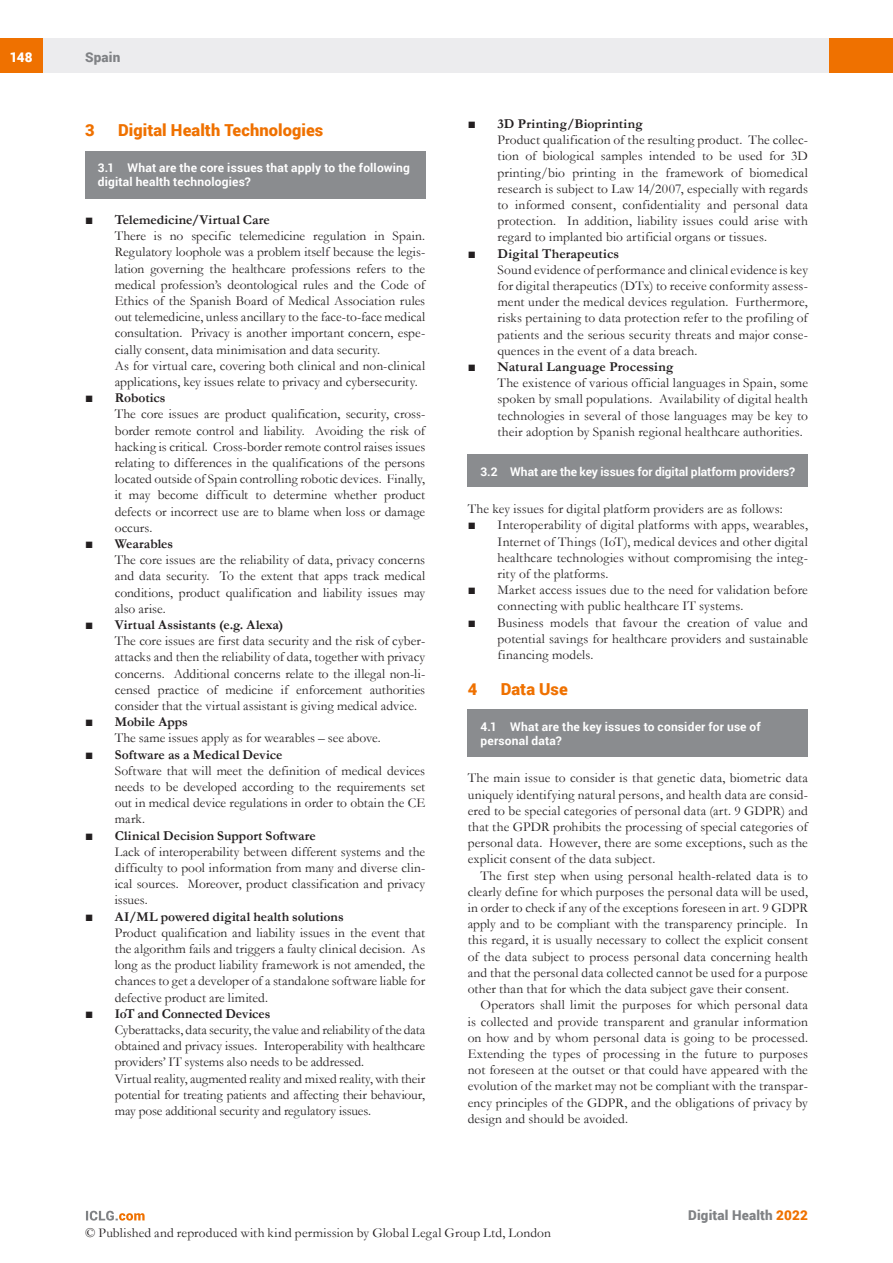
<style>
.page{position:relative;width:893px;height:1263px;background:#fff}
.page>*{position:absolute;margin:0;border:0;box-sizing:border-box;transform-origin:0 0}
.MS_Heading{font:900 16.5px "Roboto";letter-spacing:.005em;color:#ef7100}
.MS_-_Bullets_1{font:13.5px/16.2px "Garamond";letter-spacing:.005em;color:#231f20;text-align:justify}
.MS_Body_Text_-_Secon{font:13.5px/16.2px "Garamond";letter-spacing:.005em;color:#231f20;text-align:justify}
.MS_Body_Text_-_First{font:13.5px/16.2px "Garamond";letter-spacing:.005em;color:#231f20;text-align:justify}
.MS_-_Bullets_1-2{font:700 13.5px "Garamond";letter-spacing:.005em;color:#231f20}
.MS_-_Bullets_1-3{font:700 13.5px "Garamond";letter-spacing:.025em;color:#231f20}
.t1{font:900 13.5px "Roboto";letter-spacing:.015em;color:#808285}
.t2{font:900 13.5px "Roboto";color:#fff}
.MS_-_Question_follow{font:700 12px/14.4px "Roboto";letter-spacing:.015em;color:#fff}
.MS_-_Question{font:700 12px "Roboto";letter-spacing:-.005em;color:#fff}
.s1{color:#ef7100}
</style>
<div class="page">
<div style="left:43px;top:38px;width:786px;height:34px;background:#ececee"></div>
<div style="left:0;top:38px;width:43px;height:34px;background:#ef7100"></div>
<div style="left:829px;top:38px;width:64px;height:34px;background:#ef7100"></div>
<svg style="left:86px;top:1211px;width:59px;height:9px"></svg>
<div style="left:468px;top:455px;width:340px;height:32px;background:#8a8c8f"></div>
<div style="left:468px;top:709px;width:340px;height:48px;background:#8a8c8f"></div>
<div style="left:85px;top:151px;width:340px;height:47px;background:#8a8c8f"></div>
<p class="t2" style="left:10px;top:48px;width:24px">148</p>
<p class="t1" style="left:85px;top:48px;width:37px">Spain</p>
<p class="MS_Heading" style="left:85px;top:119px;width:11px">3</p>
<p class="MS_Heading" style="left:118px;top:119px;width:207px">Digital Health Technologies</p>
<p class="MS_-_Question_follow" style="left:98px;top:160px;width:314px">3.1 What are the core issues that apply to the following digital health technologies?</p>
<p class="MS_-_Bullets_1-2" style="left:85px;top:210px;width:186px">■ Telemedicine/Virtual Care</p>
<p class="MS_-_Bullets_1" style="left:115px;top:227px;width:312px">There is no specific telemedicine regulation in Spain.<br>Regulatory loophole was a problem itself because the legis&shy;lation governing the healthcare professions refers to the medical profession’s deontological rules and the Code of Ethics of the Spanish Board of Medical Association rules out telemedicine, unless ancillary to the face-to-face medical consultation. Privacy is another important concern, espe&shy;cially consent, data minimisation and data security.</p>
<p class="MS_-_Bullets_1" style="left:115px;top:357px;width:312px">As for virtual care, covering both clinical and non-clinical applications, key issues relate to privacy and cybersecurity.</p>
<p class="MS_-_Bullets_1-2" style="left:85px;top:389px;width:82px">■ Robotics</p>
<p class="MS_-_Bullets_1" style="left:115px;top:406px;width:312px">The core issues are product qualification, security, cross&shy;border remote control and liability. Avoiding the risk of hacking is critical. Cross-border remote control raises issues relating to differences in the qualifications of the persons located outside of Spain controlling robotic devices. Finally, it may become difficult to determine whether product defects or incorrect use are to blame when loss or damage occurs.</p>
<p class="MS_-_Bullets_1-2" style="left:85px;top:534px;width:90px">■ Wearables</p>
<p class="MS_-_Bullets_1" style="left:115px;top:551px;width:312px">The core issues are the reliability of data, privacy concerns and data security. To the extent that apps track medical conditions, product qualification and liability issues may also arise.</p>
<p class="MS_-_Bullets_1-2" style="left:85px;top:615px;width:200px">■ Virtual Assistants (e.g. Alexa)</p>
<p class="MS_-_Bullets_1" style="left:115px;top:632px;width:312px">The core issues are first data security and the risk of cyber&shy;attacks and then the reliability of data, together with privacy concerns. Additional concerns relate to the illegal non-li&shy;censed practice of medicine if enforcement authorities consider that the virtual assistant is giving medical advice.</p>
<p class="MS_-_Bullets_1-2" style="left:85px;top:713px;width:104px">■ Mobile Apps</p>
<p class="MS_-_Bullets_1" style="left:115px;top:730px;width:268px">The same issues apply as for wearables – see above.</p>
<p class="MS_-_Bullets_1-2" style="left:85px;top:745px;width:199px">■ Software as a Medical Device</p>
<p class="MS_-_Bullets_1" style="left:115px;top:762px;width:312px">Software that will meet the definition of medical devices needs to be developed according to the requirements set out in medical device regulations in order to obtain the CE mark.</p>
<p class="MS_-_Bullets_1-2" style="left:85px;top:826px;width:232px">■ Clinical Decision Support Software</p>
<p class="MS_-_Bullets_1" style="left:115px;top:843px;width:312px">Lack of interoperability between different systems and the difficulty to pool information from many and diverse clin&shy;ical sources. Moreover, product classification and privacy issues.</p>
<p class="MS_-_Bullets_1-2" style="left:85px;top:907px;width:260px">■ AI/ML powered digital health solutions</p>
<p class="MS_-_Bullets_1" style="left:115px;top:924px;width:312px">Product qualification and liability issues in the event that the algorithm fails and triggers a faulty clinical decision. As long as the product liability framework is not amended, the chances to get a developer of a standalone software liable for defective product are limited.</p>
<p class="MS_-_Bullets_1-2" style="left:85px;top:1004px;width:187px">■ IoT and Connected Devices</p>
<p class="MS_-_Bullets_1" style="left:115px;top:1021px;width:312px">Cyberattacks, data security, the value and reliability of the data obtained and privacy issues. Interoperability with healthcare providers’ IT systems also needs to be addressed.</p>
<p class="MS_-_Bullets_1" style="left:115px;top:1070px;width:312px">Virtual reality, augmented reality and mixed reality, with their potential for treating patients and affecting their behaviour, may pose additional security and regulatory issues.</p>
<p class="MS_-_Bullets_1-3" style="left:468px;top:114px;width:177px">■ 3D Printing/Bioprinting</p>
<p class="MS_-_Bullets_1" style="left:497px;top:131px;width:312px">Product qualification of the resulting product. The collec&shy;tion of biological samples intended to be used for 3D printing/bio printing in the framework of biomedical research is subject to Law 14/2007, especially with regards to informed consent, confidentiality and personal data protection. In addition, liability issues could arise with regard to implanted bio artificial organs or tissues.</p>
<p class="MS_-_Bullets_1-2" style="left:468px;top:244px;width:153px">■ Digital Therapeutics</p>
<p class="MS_-_Bullets_1" style="left:497px;top:261px;width:312px">Sound evidence of performance and clinical evidence is key for digital therapeutics (DTx) to receive conformity assess&shy;ment under the medical devices regulation. Furthermore, risks pertaining to data protection refer to the profiling of patients and the serious security threats and major conse&shy;quences in the event of a data breach.</p>
<p class="MS_-_Bullets_1-2" style="left:468px;top:357px;width:207px">■ Natural Language Processing</p>
<p class="MS_-_Bullets_1" style="left:497px;top:374px;width:312px">The existence of various official languages in Spain, some spoken by small populations. Availability of digital health technologies in several of those languages may be key to their adoption by Spanish regional healthcare authorities.</p>
<p class="MS_-_Question" style="left:480px;top:463px;width:316px">3.2 What are the key issues for digital platform providers?</p>
<p class="MS_Body_Text_-_First" style="left:468px;top:500px;width:316px">The key issues for digital platform providers are as follows:</p>
<p class="MS_-_Bullets_1" style="left:497px;top:517px;width:312px;text-indent:-30px">■ Interoperability of digital platforms with apps, wearables, Internet of Things (IoT), medical devices and other digital healthcare technologies without compromising the integ&shy;rity of the platforms.</p>
<p class="MS_-_Bullets_1" style="left:497px;top:581px;width:312px;text-indent:-30px">■ Market access issues due to the need for validation before connecting with public healthcare IT systems.</p>
<p class="MS_-_Bullets_1" style="left:497px;top:614px;width:312px;text-indent:-30px">■ Business models that favour the creation of value and potential savings for healthcare providers and sustainable financing models.</p>
<p class="MS_Heading" style="left:468px;top:677px;width:11px">4</p>
<p class="MS_Heading" style="left:501px;top:677px;width:68px">Data Use</p>
<p class="MS_-_Question_follow" style="left:480px;top:719px;width:282px">4.1 What are the key issues to consider for use of personal data?</p>
<p class="MS_Body_Text_-_First" style="left:468px;top:770px;width:342px">The main issue to consider is that genetic data, biometric data uniquely identifying natural persons, and health data are consid&shy;ered to be special categories of personal data (art. 9 GDPR) and that the GPDR prohibits the processing of special categories of personal data. However, there are some exceptions, such as the explicit consent of the data subject.</p>
<p class="MS_Body_Text_-_Secon" style="left:468px;top:867px;width:342px;text-indent:13px">The first step when using personal health-related data is to clearly define for which purposes the personal data will be used, in order to check if any of the exceptions foreseen in art. 9 GDPR apply and to be compliant with the transparency principle. In this regard, it is usually necessary to collect the explicit consent of the data subject to process personal data concerning health and that the personal data collected cannot be used for a purpose other than that for which the data subject gave their consent.</p>
<p class="MS_Body_Text_-_Secon" style="left:468px;top:996px;width:342px;text-indent:13px">Operators shall limit the purposes for which personal data is collected and provide transparent and granular information on how and by whom personal data is going to be processed.<br>Extending the types of processing in the future to purposes not foreseen at the outset or that could have appeared with the evolution of the market may not be compliant with the transpar&shy;ency principles of the GDPR, and the obligations of privacy by design and should be avoided.</p>
<p class="t1" style="left:688px;top:1206px;width:121px">Digital Health <span class="s1">2022</span></p>
<p class="MS_Body_Text_-_Secon" style="left:85px;top:1225px;width:467px">© Published and reproduced with kind permission by Global Legal Group Ltd, London</p>
</div>
